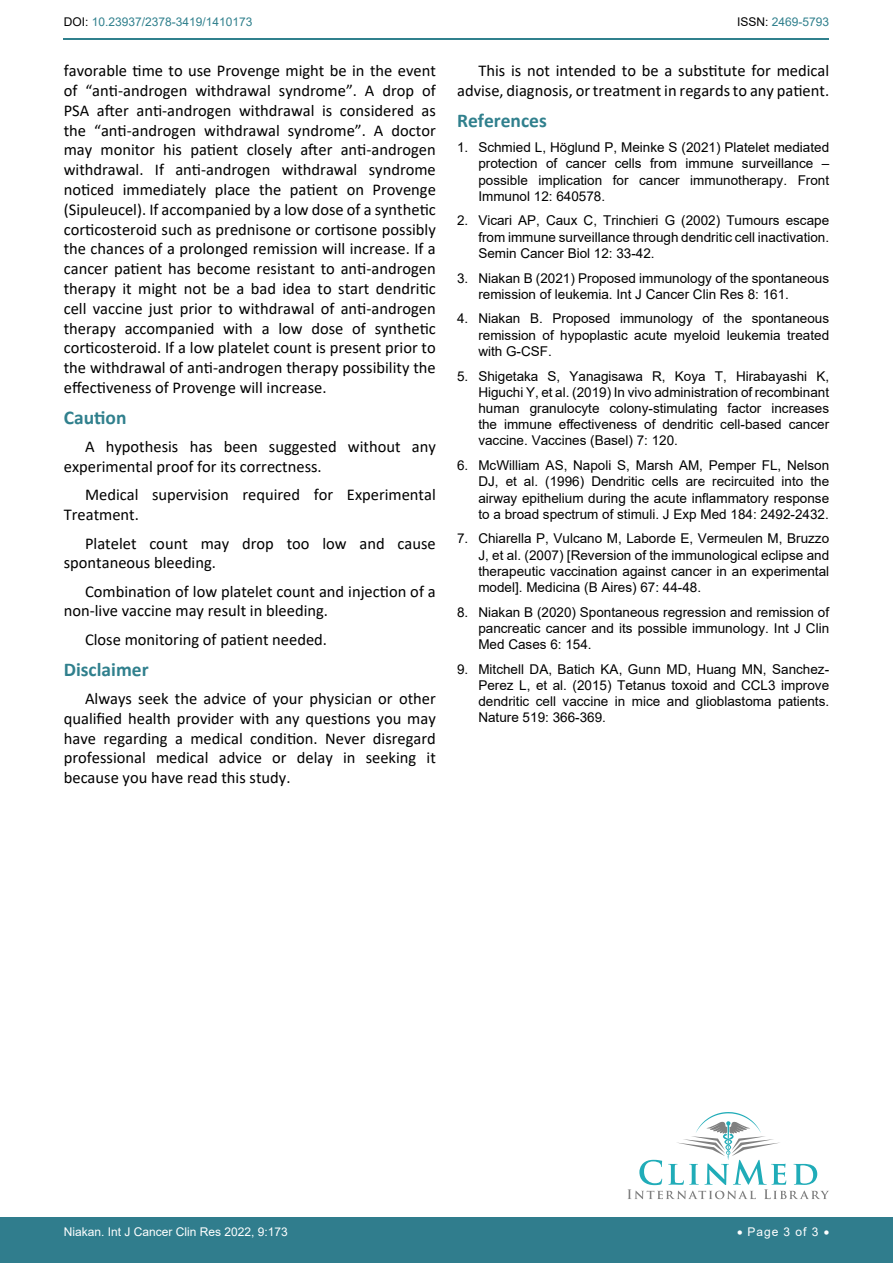
<style>
.page{position:relative;width:893px;height:1263px;background:#fff}
.page>*{position:absolute;margin:0;border:0;box-sizing:border-box;transform-origin:0 0}
.t1{font:700 19.5px "Calibri";color:#30808d}
.t2{font:16.5px/19.8px "Calibri";color:#000}
.t3{font:13.5px/16.2px "Arial";color:#000;text-align:justify}
.t4{font:12px "Arial";color:#30808d}
.t5{font:12px "Arial";color:#fff}
.s1{color:#000}
</style>
<div class="page">
<div style="left:0;top:1217px;width:893px;height:46px;background:#307d8d"></div>
<hr style="left:64px;top:38px;width:765px;height:2px;background:#30808d">
<svg style="left:627px;top:1112px;width:202px;height:87px"></svg>
<p class="t4" style="left:64px;top:14px;width:190px"><span class="s1">DOI:</span> 10.23937/2378-3419/1410173</p>
<p class="t4" style="left:737px;top:14px;width:94px"><span class="s1">ISSN:</span> 2469-5793</p>
<p class="t2" style="left:64px;top:60px;width:374px;text-align:justify">favorable time to use Provenge might be in the event of “anti-androgen withdrawal syndrome”. A drop of PSA after anti-androgen withdrawal is considered as the “anti-androgen withdrawal syndrome”. A doctor may monitor his patient closely after anti-androgen withdrawal. If anti-androgen withdrawal syndrome noticed immediately place the patient on Provenge (Sipuleucel). If accompanied by a low dose of a synthetic corticosteroid such as prednisone or cortisone possibly the chances of a prolonged remission will increase. If a cancer patient has become resistant to anti-androgen therapy it might not be a bad idea to start dendritic cell vaccine just prior to withdrawal of anti-androgen therapy accompanied with a low dose of synthetic corticosteroid. If a low platelet count is present prior to the withdrawal of anti-androgen therapy possibility the effectiveness of Provenge will increase.</p>
<h1 class="t1" style="left:64px;top:404px;width:64px">Caution</h1>
<p class="t2" style="left:64px;top:436px;width:374px;text-indent:21px">A hypothesis has been suggested without any experimental proof for its correctness.</p>
<p class="t2" style="left:64px;top:485px;width:374px;text-indent:21px">Medical supervision required for Experimental<br>Treatment.</p>
<p class="t2" style="left:64px;top:533px;width:374px;text-indent:21px">Platelet count may drop too low and cause spontaneous bleeding.</p>
<p class="t2" style="left:64px;top:581px;width:374px;text-indent:21px">Combination of low platelet count and injection of a non-live vaccine may result in bleeding.</p>
<p class="t2" style="left:85px;top:629px;width:244px">Close monitoring of patient needed.</p>
<h1 class="t1" style="left:64px;top:655px;width:86px">Disclaimer</h1>
<p class="t2" style="left:64px;top:688px;width:374px;text-align:justify;text-indent:21px">Always seek the advice of your physician or other qualified health provider with any questions you may have regarding a medical condition. Never disregard professional medical advice or delay in seeking it because you have read this study.</p>
<p class="t2" style="left:457px;top:60px;width:374px;line-height:20.2px;text-align:right">This is not intended to be a substitute for medical advise, diagnosis, or treatment in regards to any patient.</p>
<h1 class="t1" style="left:457px;top:107px;width:91px">References</h1>
<p class="t3" style="left:478px;top:139px;width:352px;text-indent:-21px">1. Schmied L, Höglund P, Meinke S (2021) Platelet mediated protection of cancer cells from immune surveillance – possible implication for cancer immunotherapy. Front Immunol 12: 640578.</p>
<p class="t3" style="left:478px;top:212px;width:352px;text-indent:-21px">2. Vicari AP, Caux C, Trinchieri G (2002) Tumours escape from immune surveillance through dendritic cell inactivation.<br>Semin Cancer Biol 12: 33-42.</p>
<p class="t3" style="left:478px;top:270px;width:352px;text-indent:-21px">3. Niakan B (2021) Proposed immunology of the spontaneous remission of leukemia. Int J Cancer Clin Res 8: 161.</p>
<p class="t3" style="left:478px;top:311px;width:352px;text-indent:-21px">4. Niakan B. Proposed immunology of the spontaneous remission of hypoplastic acute myeloid leukemia treated with G-CSF.</p>
<p class="t3" style="left:478px;top:368px;width:352px;text-indent:-21px">5. Shigetaka S, Yanagisawa R, Koya T, Hirabayashi K, Higuchi Y, et al. (2019) In vivo administration of recombinant human granulocyte colony-stimulating factor increases the immune effectiveness of dendritic cell-based cancer vaccine. Vaccines (Basel) 7: 120.</p>
<p class="t3" style="left:478px;top:457px;width:352px;text-indent:-21px">6. McWilliam AS, Napoli S, Marsh AM, Pemper FL, Nelson DJ, et al. (1996) Dendritic cells are recircuited into the airway epithelium during the acute inflammatory response to a broad spectrum of stimuli. J Exp Med 184: 2492-2432.</p>
<p class="t3" style="left:478px;top:530px;width:352px;text-indent:-21px">7. Chiarella P, Vulcano M, Laborde E, Vermeulen M, Bruzzo J, et al. (2007) [Reversion of the immunological eclipse and therapeutic vaccination against cancer in an experimental model]. Medicina (B Aires) 67: 44-48.</p>
<p class="t3" style="left:478px;top:604px;width:352px;text-indent:-21px">8. Niakan B (2020) Spontaneous regression and remission of pancreatic cancer and its possible immunology. Int J Clin Med Cases 6: 154.</p>
<p class="t3" style="left:478px;top:661px;width:352px;text-indent:-21px">9. Mitchell DA, Batich KA, Gunn MD, Huang MN, Sanchez-Perez L, et al. (2015) Tetanus toxoid and CCL3 improve dendritic cell vaccine in mice and glioblastoma patients.<br>Nature 519: 366-369.</p>
<p class="t5" style="left:64px;top:1223px;width:226px">Niakan. Int J Cancer Clin Res 2022, 9:173</p>
<p class="t5" style="left:737px;top:1223px;width:94px">• Page 3 of 3 •</p>
</div>
